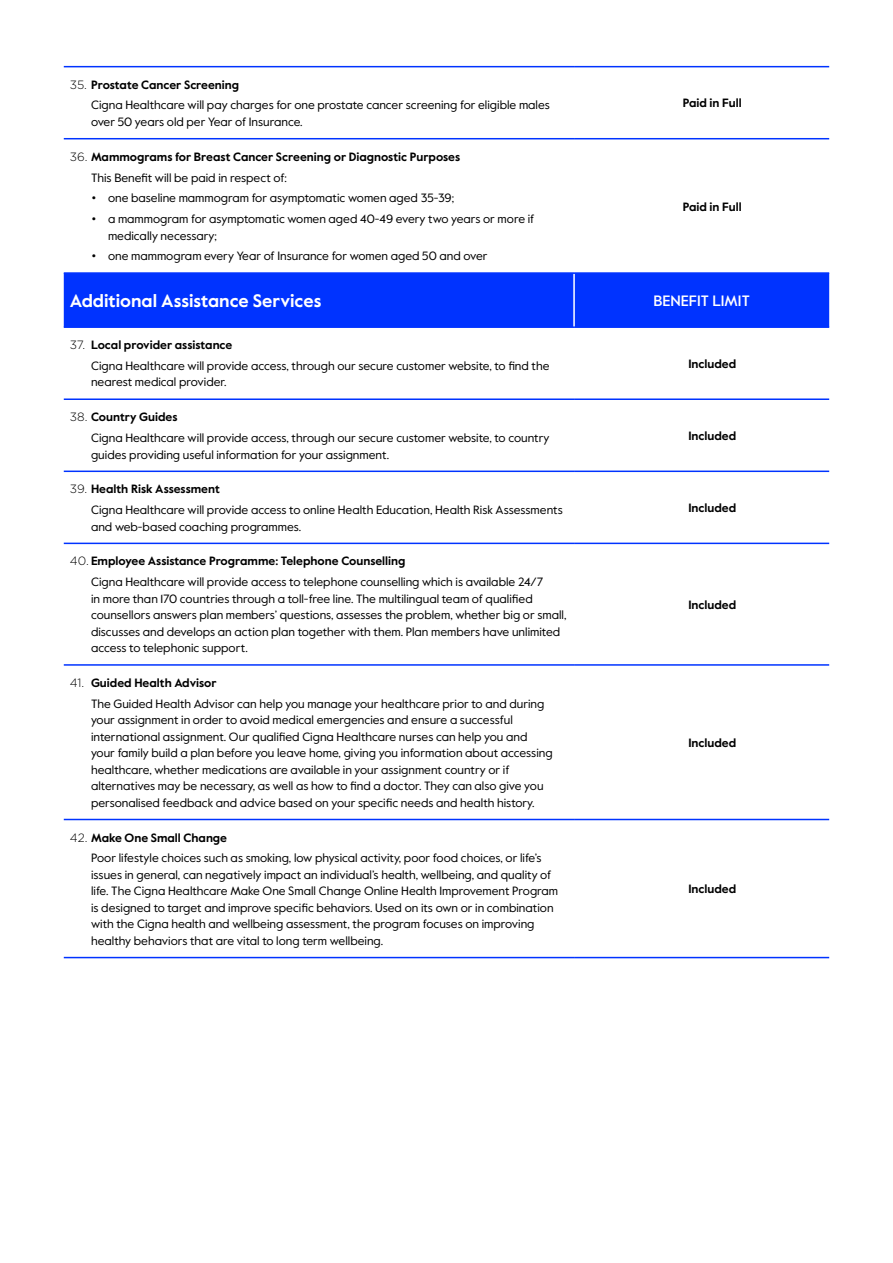
<style>
.page{position:relative;width:893px;height:1263px;background:#fff}
.page>*{position:absolute;margin:0;border:0;box-sizing:border-box;transform-origin:0 0}
.t1{font:700 18px "Value Sans Pro";color:#fff}
.t2{font:500 15px "Value Sans Pro";color:#fff}
.t3{font:12px/16.5px "Value Sans Pro";color:#000}
.t4{font:700 12px/20.7px "Value Sans Pro";color:#000}
.s1{font-family:"Gotham";font-weight:300}
.s2{font-weight:700}
.s3{font-weight:400}
</style>
<div class="page">
<div style="left:64px;top:274px;width:765px;height:52px;background:#03f"></div>
<hr style="left:64px;top:66px;width:510px;height:1px;background:#03f">
<hr style="left:574px;top:66px;width:255px;height:1px;background:#03f">
<hr style="left:64px;top:138px;width:510px;height:1px;background:#03f">
<hr style="left:574px;top:138px;width:255px;height:1px;background:#03f">
<hr style="left:64px;top:326px;width:510px;height:2px;background:#03f">
<hr style="left:574px;top:326px;width:255px;height:2px;background:#03f">
<hr style="left:64px;top:398px;width:510px;height:2px;background:#03f">
<hr style="left:574px;top:398px;width:255px;height:2px;background:#03f">
<hr style="left:64px;top:470px;width:510px;height:2px;background:#03f">
<hr style="left:574px;top:470px;width:255px;height:2px;background:#03f">
<hr style="left:64px;top:543px;width:510px;height:1px;background:#03f">
<hr style="left:574px;top:543px;width:255px;height:1px;background:#03f">
<hr style="left:573px;top:274px;width:2px;height:52px;background:#fff">
<hr style="left:64px;top:272px;width:510px;height:2px;background:#03f">
<hr style="left:574px;top:272px;width:255px;height:2px;background:#03f">
<hr style="left:64px;top:664px;width:510px;height:2px;background:#03f">
<hr style="left:574px;top:664px;width:255px;height:2px;background:#03f">
<hr style="left:64px;top:819px;width:510px;height:1px;background:#03f">
<hr style="left:574px;top:819px;width:255px;height:1px;background:#03f">
<hr style="left:64px;top:957px;width:510px;height:1px;background:#03f">
<hr style="left:574px;top:957px;width:255px;height:1px;background:#03f">
<p class="t3" style="left:91px;top:74px;width:460px;line-height:20.7px;text-indent:-21px"><span class="s1">35.</span> <span class="s2">Prostate Cancer Screening<br></span>Cigna Healthcare will pay charges for one prostate cancer screening for eligible males</p>
<p class="t3" style="left:91px;top:114px;width:213px">over 50 years old per Year of Insurance.</p>
<p class="t4" style="left:91px;top:147px;width:371px;text-indent:-21px"><span class="s1">36.</span> Mammograms for Breast Cancer Screening or Diagnostic Purposes<br><span class="s3">This Benefit will be paid in respect of:</span></p>
<p class="t3" style="left:91px;top:190px;width:365px"><span class="s1">•</span> one baseline mammogram for asymptomatic women aged 35-39;</p>
<p class="t3" style="left:108px;top:211px;width:428px;text-indent:-17px"><span class="s1">•</span> a mammogram for asymptomatic women aged 40-49 every two years or more if medically necessary;</p>
<p class="t3" style="left:91px;top:248px;width:398px"><span class="s1">•</span> one mammogram every Year of Insurance for women aged 50 and over</p>
<p class="t4" style="left:683px;top:93px;width:61px">Paid in Full</p>
<p class="t4" style="left:683px;top:196px;width:61px">Paid in Full</p>
<h1 class="t1" style="left:70px;top:290px;width:253px">Additional Assistance Services</h1>
<p class="t2" style="left:653px;top:292px;width:98px">BENEFIT LIMIT</p>
<p class="t3" style="left:91px;top:335px;width:460px;line-height:20.7px;text-indent:-21px"><span class="s1">37.</span> <span class="s2">Local provider assistance<br></span>Cigna Healthcare will provide access, through our secure customer website, to find the</p>
<p class="t3" style="left:91px;top:374px;width:137px">nearest medical provider.</p>
<p class="t4" style="left:688px;top:354px;width:49px">Included</p>
<p class="t3" style="left:91px;top:407px;width:460px;line-height:20.7px;text-indent:-21px"><span class="s1">38.</span> <span class="s2">Country Guides<br></span>Cigna Healthcare will provide access, through our secure customer website, to country</p>
<p class="t3" style="left:91px;top:446px;width:300px">guides providing useful information for your assignment.</p>
<p class="t3" style="left:91px;top:479px;width:473px;line-height:20.7px;text-indent:-21px"><span class="s1">39.</span> <span class="s2">Health Risk Assessment<br></span>Cigna Healthcare will provide access to online Health Education, Health Risk Assessments</p>
<p class="t3" style="left:91px;top:518px;width:212px">and web-based coaching programmes.</p>
<p class="t4" style="left:688px;top:426px;width:49px">Included</p>
<p class="t4" style="left:688px;top:498px;width:49px">Included</p>
<p class="t3" style="left:91px;top:551px;width:454px;line-height:20.7px;text-indent:-21px"><span class="s1">40.</span> <span class="s2">Employee Assistance Programme: Telephone Counselling<br></span>Cigna Healthcare will provide access to telephone counselling which is available 24/7</p>
<p class="t3" style="left:91px;top:590px;width:477px">in more than 170 countries through a toll-free line. The multilingual team of qualified counsellors answers plan members’ questions, assesses the problem, whether big or small, discusses and develops an action plan together with them. Plan members have unlimited access to telephonic support.</p>
<p class="t4" style="left:688px;top:595px;width:49px">Included</p>
<p class="t3" style="left:91px;top:673px;width:455px;line-height:20.7px;text-indent:-21px"><span class="s1">41.</span> <span class="s2">Guided Health Advisor<br></span>The Guided Health Advisor can help you manage your healthcare prior to and during</p>
<p class="t3" style="left:91px;top:712px;width:463px">your assignment in order to avoid medical emergencies and ensure a successful international assignment. Our qualified Cigna Healthcare nurses can help you and your family build a plan before you leave home, giving you information about accessing healthcare, whether medications are available in your assignment country or if alternatives may be necessary, as well as how to find a doctor. They can also give you personalised feedback and advice based on your specific needs and health history.</p>
<p class="t4" style="left:688px;top:733px;width:49px">Included</p>
<p class="t3" style="left:91px;top:827px;width:452px;line-height:20.7px;text-indent:-21px"><span class="s1">42.</span> <span class="s2">Make One Small Change<br></span>Poor lifestyle choices such as smoking, low physical activity, poor food choices, or life’s</p>
<p class="t3" style="left:91px;top:866px;width:469px">issues in general, can negatively impact an individual’s health, wellbeing, and quality of life. The Cigna Healthcare Make One Small Change Online Health Improvement Program is designed to target and improve specific behaviors. Used on its own or in combination with the Cigna health and wellbeing assessment, the program focuses on improving healthy behaviors that are vital to long term wellbeing.</p>
<p class="t4" style="left:688px;top:879px;width:49px">Included</p>
</div>
